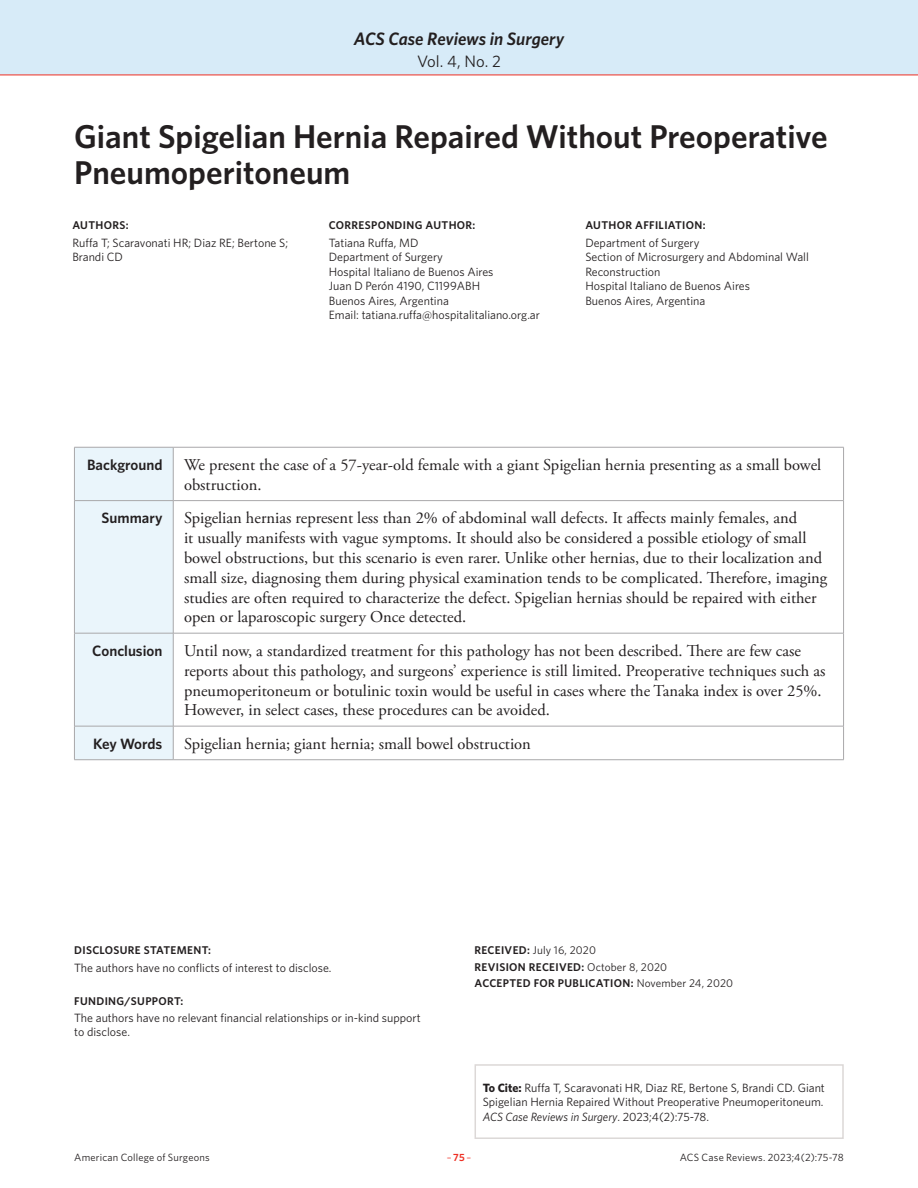
<style>
.page{position:relative;width:918px;height:1188px;background:#fff}
.page>*{position:absolute;margin:0;border:0;box-sizing:border-box;transform-origin:0 0}
.Article_Title{font:600 33px/36px "Whitney";color:#231f20}
.t1{font:italic 600 18px "Whitney";letter-spacing:-.005em;color:#231f20}
.Chart_Body{font:16.5px/19.8px "Adobe Garamond Pro";color:#231f20}
.t2{font:16.5px "Whitney";color:#231f20}
.Chart_Head{font:600 15px "Whitney";color:#231f20}
.Authors_Body{font:12px/14.4px "Whitney";color:#231f20}
.Article_Body_no_inde{font:12px/14.4px "Whitney";color:#231f20}
.Authors_Head{font:600 11.25px "Whitney";letter-spacing:.03em;color:#231f20}
.Authors_Head-2{font:11.25px "Whitney";letter-spacing:.01em;color:#231f20}
.t3{font:10.5px "Whitney";letter-spacing:.015em;color:#231f20}
.t4{font:10.5px "Whitney";color:#ee2e22}
.s1{font-weight:600}
.s2{font-weight:400}
.s3{font-weight:700}
.s4{font-style:italic}
</style>
<div class="page">
<div style="left:0;top:0;width:918px;height:75px;background:#d7ebf8"></div>
<hr style="left:0;top:75px;width:918px;height:1px;background:#ee2e22">
<div style="left:75px;top:448px;width:98px;height:311px;background:#eaf5fb"></div>
<hr style="left:74px;top:447px;width:99px;height:1px;background:#a9a8aa">
<hr style="left:74px;top:447px;width:1px;height:53px;background:#a9a8aa">
<hr style="left:173px;top:447px;width:671px;height:1px;background:#a9a8aa">
<hr style="left:173px;top:447px;width:1px;height:53px;background:#a9a8aa">
<hr style="left:843px;top:447px;width:1px;height:53px;background:#a9a8aa">
<hr style="left:74px;top:500px;width:99px;height:1px;background:#a9a8aa">
<hr style="left:74px;top:501px;width:1px;height:132px;background:#a9a8aa">
<hr style="left:173px;top:500px;width:671px;height:1px;background:#a9a8aa">
<hr style="left:173px;top:501px;width:1px;height:132px;background:#a9a8aa">
<hr style="left:843px;top:501px;width:1px;height:132px;background:#a9a8aa">
<hr style="left:74px;top:633px;width:99px;height:1px;background:#a9a8aa">
<hr style="left:74px;top:633px;width:1px;height:93px;background:#a9a8aa">
<hr style="left:173px;top:633px;width:671px;height:1px;background:#a9a8aa">
<hr style="left:173px;top:633px;width:1px;height:93px;background:#a9a8aa">
<hr style="left:843px;top:633px;width:1px;height:93px;background:#a9a8aa">
<hr style="left:74px;top:726px;width:99px;height:1px;background:#a9a8aa">
<hr style="left:74px;top:726px;width:1px;height:34px;background:#a9a8aa">
<hr style="left:173px;top:726px;width:671px;height:1px;background:#a9a8aa">
<hr style="left:173px;top:726px;width:1px;height:34px;background:#a9a8aa">
<hr style="left:843px;top:726px;width:1px;height:34px;background:#a9a8aa">
<hr style="left:74px;top:759px;width:99px;height:1px;background:#a9a8aa">
<hr style="left:173px;top:759px;width:671px;height:1px;background:#a9a8aa">
<div style="left:475px;top:1064px;width:369px;height:75px;border:2px solid #dcd8d7"></div>
<p class="t1" style="left:354px;top:26px;width:212px">ACS Case Reviews in Surgery</p>
<p class="t2" style="left:417px;top:50px;width:85px">Vol. 4, No. 2</p>
<p class="Article_Title" style="left:74px;top:118px;width:755px">Giant Spigelian Hernia Repaired Without Preoperative<br>Pneumoperitoneum</p>
<p class="Authors_Head" style="left:72px;top:218px;width:58px">AUTHORS:</p>
<p class="Authors_Head" style="left:329px;top:218px;width:148px">CORRESPONDING AUTHOR:</p>
<p class="Authors_Head" style="left:585px;top:218px;width:122px">AUTHOR AFFILIATION:</p>
<p class="Authors_Body" style="left:72px;top:235px;width:217px">Ruffa T; Scaravonati HR; Diaz RE; Bertone S;<br>Brandi CD</p>
<p class="Authors_Body" style="left:329px;top:235px;width:91px">Tatiana Ruffa, MD</p>
<p class="Authors_Body" style="left:585px;top:235px;width:116px">Department of Surgery</p>
<p class="Authors_Body" style="left:585px;top:250px;width:225px">Section of Microsurgery and Abdominal Wall<br>Reconstruction</p>
<p class="Authors_Body" style="left:585px;top:278px;width:166px">Hospital Italiano de Buenos Aires</p>
<p class="Authors_Body" style="left:585px;top:293px;width:122px">Buenos Aires, Argentina</p>
<p class="Authors_Body" style="left:329px;top:250px;width:116px">Department of Surgery</p>
<p class="Authors_Body" style="left:329px;top:264px;width:166px">Hospital Italiano de Buenos Aires</p>
<p class="Authors_Body" style="left:329px;top:278px;width:153px">Juan D Perón 4190, C1199ABH</p>
<p class="Authors_Body" style="left:329px;top:293px;width:122px">Buenos Aires, Argentina</p>
<p class="Authors_Body" style="left:329px;top:307px;width:213px">Email: tatiana.ruffa@hospitalitaliano.org.ar</p>
<p class="Chart_Head" style="left:87px;top:455px;width:77px">Background</p>
<p class="Chart_Body" style="left:184px;top:455px;width:639px">We present the case of a 57-year-old female with a giant Spigelian hernia presenting as a small bowel obstruction.</p>
<p class="Chart_Head" style="left:102px;top:508px;width:62px">Summary</p>
<p class="Chart_Body" style="left:184px;top:509px;width:645px">Spigelian hernias represent less than 2% of abdominal wall defects. It affects mainly females, and<br>it usually manifests with vague symptoms. It should also be considered a possible etiology of small bowel obstructions, but this scenario is even rarer. Unlike other hernias, due to their localization and small size, diagnosing them during physical examination tends to be complicated. Therefore, imaging studies are often required to characterize the defect. Spigelian hernias should be repaired with either open or laparoscopic surgery Once detected.</p>
<p class="Chart_Head" style="left:92px;top:641px;width:72px">Conclusion</p>
<p class="Chart_Body" style="left:184px;top:641px;width:643px">Until now, a standardized treatment for this pathology has not been described. There are few case reports about this pathology, and surgeons’ experience is still limited. Preoperative techniques such as pneumoperitoneum or botulinic toxin would be useful in cases where the Tanaka index is over 25%.<br>However, in select cases, these procedures can be avoided.</p>
<p class="Chart_Head" style="left:93px;top:734px;width:71px">Key Words</p>
<p class="Chart_Body" style="left:184px;top:734px;width:348px">Spigelian hernia; giant hernia; small bowel obstruction</p>
<p class="Authors_Head" style="left:74px;top:943px;width:138px">DISCLOSURE STATEMENT:</p>
<p class="Authors_Body" style="left:74px;top:960px;width:259px">The authors have no conflicts of interest to disclose.</p>
<p class="Authors_Head" style="left:74px;top:993px;width:111px">FUNDING/SUPPORT:</p>
<p class="Article_Body_no_inde" style="left:74px;top:1010px;width:348px">The authors have no relevant financial relationships or in-kind support to disclose.</p>
<p class="Authors_Head-2" style="left:475px;top:943px;width:123px"><span class="s1">RECEIVED:</span> July 16, 2020</p>
<p class="Authors_Head" style="left:475px;top:959px;width:194px">REVISION RECEIVED: <span class="s2">October 8, 2020</span></p>
<p class="Authors_Head" style="left:475px;top:975px;width:260px">ACCEPTED FOR PUBLICATION: <span class="s2">November 24, 2020</span></p>
<p class="Authors_Body" style="left:483px;top:1080px;width:344px;text-align:justify"><span class="s3">To Cite:</span> Ruffa T, Scaravonati HR, Diaz RE, Bertone S, Brandi CD. Giant Spigelian Hernia Repaired Without Preoperative Pneumoperitoneum.<br><span class="s4">ACS Case Reviews in Surgery</span>. 2023;4(2):75-78.</p>
<p class="t3" style="left:74px;top:1150px;width:137px">American College of Surgeons</p>
<p class="t4" style="left:447px;top:1150px;width:26px">–<span class="s1">75</span>–</p>
<p class="t3" style="left:680px;top:1150px;width:166px">ACS Case Reviews. 2023;4(2):75-78</p>
</div>
